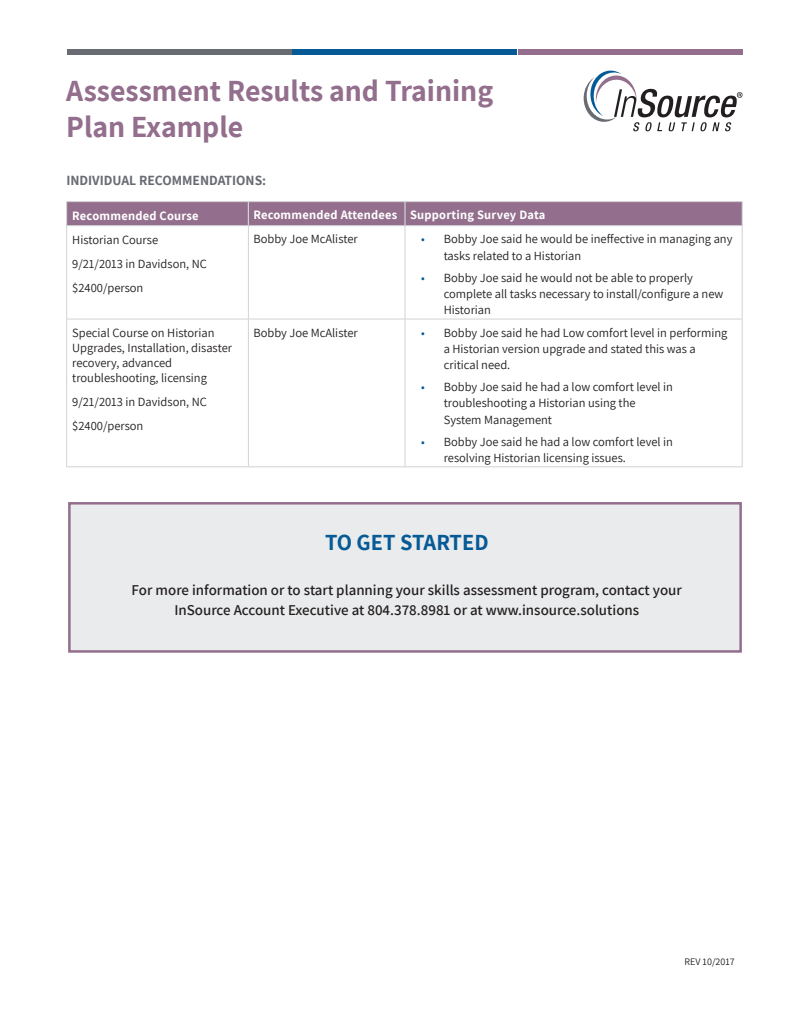
<style>
.page{position:relative;width:810px;height:1035px;background:#fff}
.page>*{position:absolute;margin:0;border:0;box-sizing:border-box;transform-origin:0 0}
.t1{font:700 30px/36px "Assistant";color:#936e8d}
.t2{font:700 22.5px "Assistant";color:#065a96}
.Body{font:600 15px/20px "Assistant";color:#231f20;text-align:center}
.t3{font:700 13.75px "Assistant";color:#696b73}
.Table_Copy{font:12.5px/16.2px "Assistant";color:#231f20}
.Table_Header{font:700 12.5px "Assistant";letter-spacing:.02em;color:#fff}
.t4{font:10px "Assistant";color:#231f20}
.s1{color:#065a96}
</style>
<div class="page">
<svg style="left:584px;top:70px;width:158px;height:61px"></svg>
<div style="left:67px;top:49px;width:225px;height:5px;background:#696b73"></div>
<div style="left:292px;top:49px;width:226px;height:5px;background:#065a96"></div>
<div style="left:518px;top:49px;width:225px;height:5px;background:#936e8d"></div>
<hr style="left:66px;top:226px;width:1px;height:93px;background:#d1d2d4">
<hr style="left:248px;top:226px;width:1px;height:93px;background:#d1d2d4">
<hr style="left:405px;top:226px;width:1px;height:93px;background:#d1d2d4">
<hr style="left:742px;top:226px;width:1px;height:93px;background:#d1d2d4">
<hr style="left:66px;top:319px;width:182px;height:1px;background:#d1d2d4">
<hr style="left:66px;top:319px;width:1px;height:148px;background:#d1d2d4">
<hr style="left:248px;top:319px;width:157px;height:1px;background:#d1d2d4">
<hr style="left:248px;top:319px;width:1px;height:148px;background:#d1d2d4">
<hr style="left:405px;top:319px;width:337px;height:1px;background:#d1d2d4">
<hr style="left:405px;top:319px;width:1px;height:148px;background:#d1d2d4">
<hr style="left:742px;top:319px;width:1px;height:148px;background:#d1d2d4">
<hr style="left:66px;top:467px;width:182px;height:1px;background:#d1d2d4">
<hr style="left:248px;top:467px;width:157px;height:1px;background:#d1d2d4">
<hr style="left:405px;top:467px;width:337px;height:1px;background:#d1d2d4">
<hr style="left:66px;top:201px;width:182px;height:1px;background:#d1d2d4">
<hr style="left:248px;top:201px;width:157px;height:1px;background:#d1d2d4">
<hr style="left:405px;top:201px;width:337px;height:1px;background:#d1d2d4">
<svg style="left:66px;top:202px;width:677px;height:24px;background:#967290"></svg>
<hr style="left:404px;top:202px;width:2px;height:23px;background:#d1d2d4">
<div style="left:68px;top:502px;width:674px;height:151px;background:#eaebec;border:2px solid #936e8d"></div>
<h1 class="t1" style="left:66px;top:71px;width:429px">Assessment Results and Training<br>Plan Example</h1>
<h4 class="t3" style="left:66px;top:171px;width:201px">INDIVIDUAL RECOMMENDATIONS:</h4>
<p class="Table_Header" style="left:72px;top:207px;width:128px">Recommended Course</p>
<p class="Table_Header" style="left:253px;top:207px;width:146px">Recommended Attendees</p>
<p class="Table_Header" style="left:410px;top:207px;width:137px">Supporting Survey Data</p>
<p class="Table_Copy" style="left:72px;top:231px;width:87px">Historian Course</p>
<p class="Table_Copy" style="left:72px;top:255px;width:136px">9/21/2013 in Davidson, NC</p>
<p class="Table_Copy" style="left:72px;top:279px;width:73px">$2400/person</p>
<p class="Table_Copy" style="left:253px;top:231px;width:106px">Bobby Joe McAlister</p>
<p class="Table_Copy" style="left:444px;top:231px;width:290px;text-indent:-22px"><span class="s1">•</span> Bobby Joe said he would be ineffective in managing any tasks related to a Historian</p>
<p class="Table_Copy" style="left:444px;top:269px;width:281px;text-indent:-22px"><span class="s1">•</span> Bobby Joe said he would not be able to properly complete all tasks necessary to install/configure a new<br>Historian</p>
<p class="Table_Copy" style="left:72px;top:325px;width:161px;line-height:15px">Special Course on Historian<br>Upgrades, Installation, disaster recovery, advanced troubleshooting, licensing</p>
<p class="Table_Copy" style="left:72px;top:393px;width:136px">9/21/2013 in Davidson, NC</p>
<p class="Table_Copy" style="left:72px;top:417px;width:73px">$2400/person</p>
<p class="Table_Copy" style="left:253px;top:324px;width:106px">Bobby Joe McAlister</p>
<p class="Table_Copy" style="left:444px;top:324px;width:285px;text-indent:-22px"><span class="s1">•</span> Bobby Joe said he had Low comfort level in performing a Historian version upgrade and stated this was a critical need.</p>
<p class="Table_Copy" style="left:444px;top:378px;width:231px;text-indent:-22px"><span class="s1">•</span> Bobby Joe said he had a low comfort level in troubleshooting a Historian using the<br>System Management</p>
<p class="Table_Copy" style="left:444px;top:433px;width:231px;text-indent:-22px"><span class="s1">•</span> Bobby Joe said he had a low comfort level in resolving Historian licensing issues.</p>
<h2 class="t2" style="left:325px;top:527px;width:165px">TO GET STARTED</h2>
<p class="Body" style="left:132px;top:580px;width:552px">For more information or to start planning your skills assessment program, contact your<br>InSource Account Executive at 804.378.8981 or at www.insource.solutions</p>
<p class="t4" style="left:685px;top:955px;width:52px">REV 10/2017</p>
</div>
